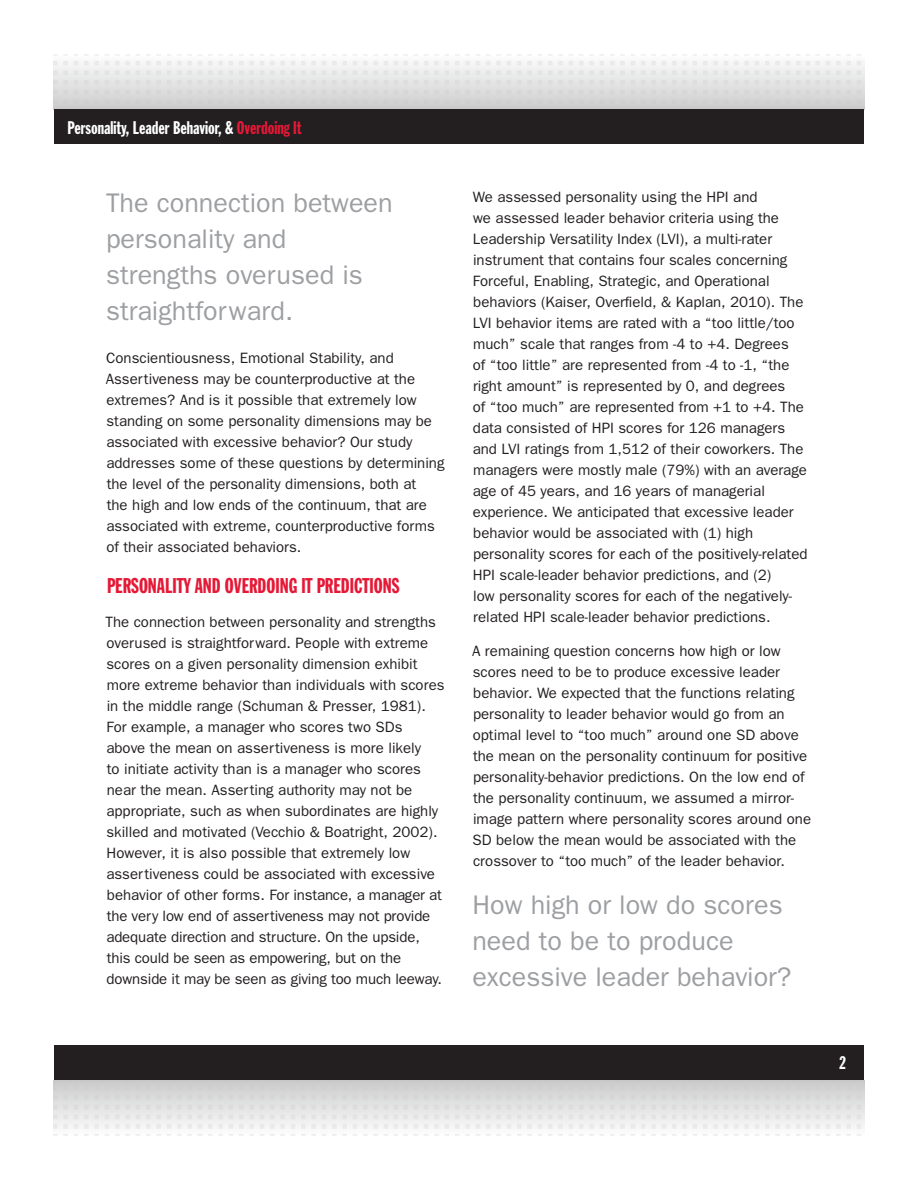
<style>
.page{position:relative;width:918px;height:1188px;background:#fff}
.page>*{position:absolute;margin:0;border:0;box-sizing:border-box;transform-origin:0 0}
.t1{font:27px/36px "Franklin Gothic";color:#9d9fa2}
.t2{font:21px "Franklin Gothic Extra Cond";color:#e51836}
.t3{font:18px "Franklin Gothic Extra Cond";color:#fff}
.t4{font:15px/21px "Franklin Gothic";color:#231f20}
.s1{color:#e51836}
</style>
<div class="page">
<svg style="left:54px;top:1080px;width:810px;height:56px"></svg>
<div style="left:54px;top:1045px;width:810px;height:35px;background:#231f20"></div>
<svg style="left:54px;top:54px;width:810px;height:56px"></svg>
<div style="left:54px;top:110px;width:810px;height:34px;background:#231f20"></div>
<p class="t3" style="left:68px;top:118px;width:236px">Personality, Leader Behavior, &amp; <span class="s1">Overdoing It</span></p>
<p class="t1" style="left:106px;top:184px;width:288px">The connection between personality and strengths overused is straightforward.</p>
<p class="t4" style="left:106px;top:347px;width:340px">Conscientiousness, Emotional Stability, and Assertiveness may be counterproductive at the extremes? And is it possible that extremely low standing on some personality dimensions may be associated with excessive behavior? Our study addresses some of these questions by determining the level of the personality dimensions, both at<br>the high and low ends of the continuum, that are associated with extreme, counterproductive forms of their associated behaviors.</p>
<p class="t2" style="left:107px;top:574px;width:294px">PERSONALITY AND OVERDOING IT PREDICTIONS</p>
<p class="t4" style="left:106px;top:611px;width:341px">The connection between personality and strengths overused is straightforward. People with extreme scores on a given personality dimension exhibit more extreme behavior than individuals with scores in the middle range (Schuman &amp; Presser, 1981).<br>For example, a manager who scores two SDs<br>above the mean on assertiveness is more likely<br>to initiate activity than is a manager who scores near the mean. Asserting authority may not be appropriate, such as when subordinates are highly skilled and motivated (Vecchio &amp; Boatright, 2002).<br>However, it is also possible that extremely low assertiveness could be associated with excessive behavior of other forms. For instance, a manager at the very low end of assertiveness may not provide adequate direction and structure. On the upside, this could be seen as empowering, but on the downside it may be seen as giving too much leeway.</p>
<p class="t4" style="left:473px;top:186px;width:336px">We assessed personality using the HPI and<br>we assessed leader behavior criteria using the Leadership Versatility Index (LVI), a multi-rater instrument that contains four scales concerning Forceful, Enabling, Strategic, and Operational behaviors (Kaiser, Overfield, &amp; Kaplan, 2010). The LVI behavior items are rated with a “too little/too much” scale that ranges from -4 to +4. Degrees<br>of “too little” are represented from -4 to -1, “the right amount” is represented by 0, and degrees<br>of “too much” are represented from +1 to +4. The data consisted of HPI scores for 126 managers and LVI ratings from 1,512 of their coworkers. The managers were mostly male (79%) with an average age of 45 years, and 16 years of managerial experience. We anticipated that excessive leader behavior would be associated with (1) high personality scores for each of the positively-related HPI scale-leader behavior predictions, and (2)<br>low personality scores for each of the negatively&shy;related HPI scale-leader behavior predictions.</p>
<p class="t4" style="left:472px;top:640px;width:341px">A remaining question concerns how high or low scores need to be to produce excessive leader behavior. We expected that the functions relating personality to leader behavior would go from an optimal level to “too much” around one SD above the mean on the personality continuum for positive personality-behavior predictions. On the low end of the personality continuum, we assumed a mirror&shy;image pattern where personality scores around one SD below the mean would be associated with the crossover to “too much” of the leader behavior.</p>
<p class="t1" style="left:472px;top:886px;width:321px">How high or low do scores need to be to produce excessive leader behavior?</p>
<p class="t3" style="left:839px;top:1053px;width:8px">2</p>
</div>
